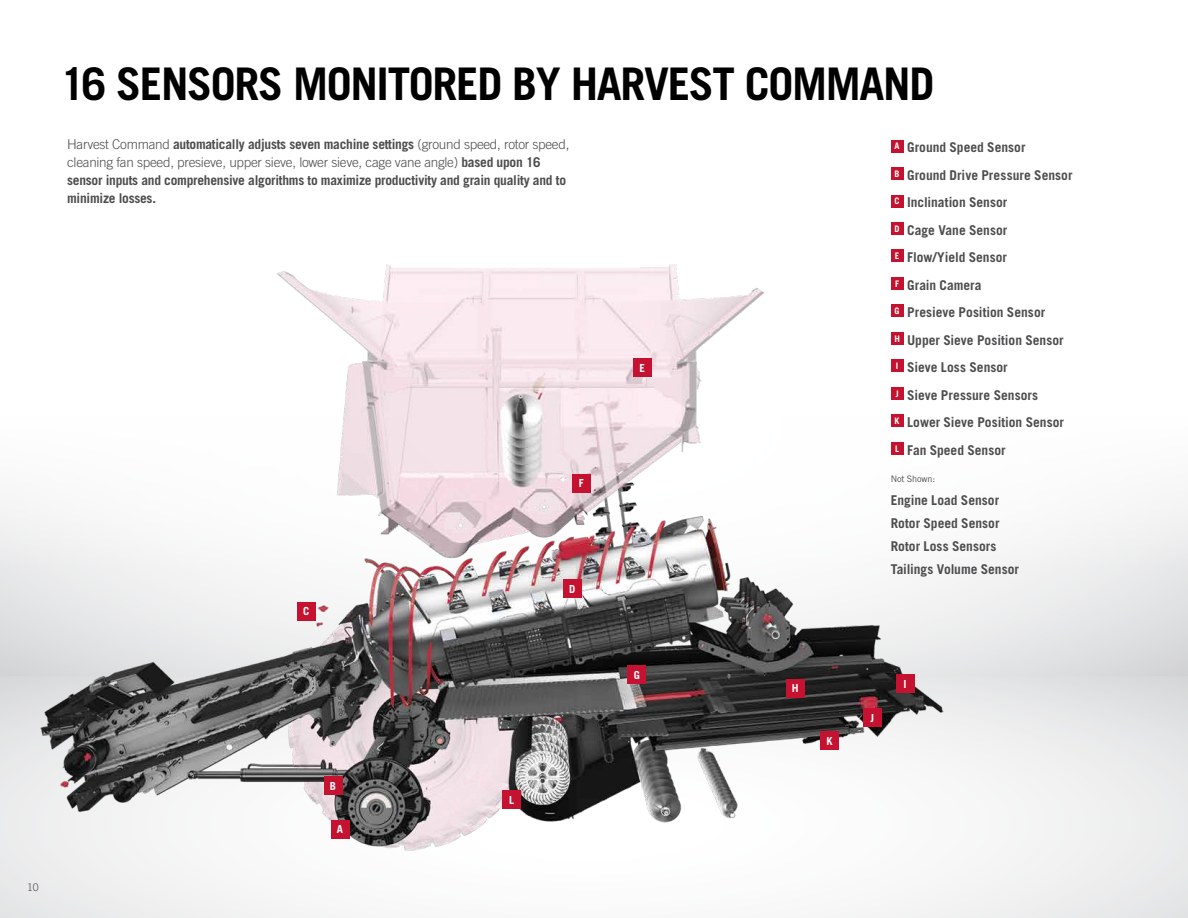
<style>
.page{position:relative;width:1188px;height:918px;background:#fff}
.page>*{position:absolute;margin:0;border:0;box-sizing:border-box;transform-origin:0 0}
.t1{font:700 45px "Trade Gothic LT Std";letter-spacing:-.03em;color:#000}
.t2{font:700 13.5px/27.5px "Trade Gothic LT Std";letter-spacing:-.005em;color:#4d4d4f}
.t3{font:700 11.1px "Trade Gothic LT Std";color:#fff}
.t4{font:300 10.5px "Trade Gothic LT Std";color:#4d4d4f}
.t5{font:9px "Trade Gothic LT Std";letter-spacing:-.01em;color:#4d4d4f}
.s1{font-weight:300}
</style>
<div class="page">
<div style="left:0;top:293px;width:1188px;height:393px;background:linear-gradient(to bottom,#fff,#e2e3e4)"></div>
<div style="left:0;top:677px;width:1188px;height:241px;background:linear-gradient(to bottom,#e4e5e6,#f7f7f7)"></div>
<img style="left:0;top:249px;width:970px;height:626px">
<div style="left:331px;top:820px;width:18px;height:18px;background:#c41230"></div>
<div style="left:324px;top:777px;width:18px;height:18px;background:#c41230"></div>
<div style="left:297px;top:602px;width:18px;height:18px;background:#c41230"></div>
<div style="left:563px;top:580px;width:18px;height:18px;background:#c41230"></div>
<div style="left:633px;top:359px;width:18px;height:18px;background:#c41230"></div>
<div style="left:572px;top:474px;width:18px;height:18px;background:#c41230"></div>
<div style="left:628px;top:666px;width:18px;height:18px;background:#c41230"></div>
<div style="left:786px;top:679px;width:18px;height:18px;background:#c41230"></div>
<div style="left:896px;top:675px;width:18px;height:18px;background:#c41230"></div>
<div style="left:863px;top:709px;width:18px;height:18px;background:#c41230"></div>
<div style="left:821px;top:732px;width:18px;height:18px;background:#c41230"></div>
<div style="left:503px;top:791px;width:18px;height:18px;background:#c41230"></div>
<div style="left:891px;top:140px;width:13px;height:13px;background:#c4122f"></div>
<div style="left:891px;top:167px;width:13px;height:13px;background:#c4122f"></div>
<div style="left:891px;top:195px;width:13px;height:13px;background:#c4122f"></div>
<div style="left:891px;top:222px;width:13px;height:13px;background:#c4122f"></div>
<div style="left:891px;top:250px;width:13px;height:12px;background:#c4122f"></div>
<div style="left:891px;top:277px;width:13px;height:13px;background:#c4122f"></div>
<div style="left:891px;top:304px;width:13px;height:13px;background:#c4122f"></div>
<div style="left:891px;top:332px;width:13px;height:13px;background:#c4122f"></div>
<div style="left:891px;top:359px;width:13px;height:13px;background:#c4122f"></div>
<div style="left:891px;top:387px;width:13px;height:13px;background:#c4122f"></div>
<div style="left:891px;top:414px;width:13px;height:13px;background:#c4122f"></div>
<div style="left:891px;top:442px;width:13px;height:13px;background:#c4122f"></div>
<svg style="left:1187px;top:293px;width:1px;height:166px"></svg>
<p class="t4" style="left:27px;top:881px;width:13px">10</p>
<h1 class="t1" style="left:60px;top:56px;width:875px">16 SENSORS MONITORED BY HARVEST COMMAND</h1>
<p class="t2" style="left:67px;top:135px;width:504px;line-height:18px"><span class="s1">Harvest Command</span> automatically adjusts seven machine settings <span class="s1">(ground speed, rotor speed, cleaning fan speed, presieve, upper sieve, lower sieve, cage vane angle)</span> based upon 16 sensor inputs and comprehensive algorithms to maximize productivity and grain quality and to minimize losses.</p>
<p class="t2" style="left:894px;top:134px;width:180px"><sup>A</sup> Ground Speed Sensor<br><sup>B</sup> Ground Drive Pressure Sensor<br><sup>C</sup> Inclination Sensor<br><sup>D</sup> Cage Vane Sensor<br><sup>E</sup> Flow/Yield Sensor<br><sup>F</sup> Grain Camera<br><sup>G</sup> Presieve Position Sensor<br><sup>H</sup> Upper Sieve Position Sensor<br><sup>I</sup> Sieve Loss Sensor<br><sup>J</sup> Sieve Pressure Sensors<br><sup>K</sup> Lower Sieve Position Sensor<br><sup>L</sup> Fan Speed Sensor</p>
<p class="t5" style="left:891px;top:473px;width:46px">Not Shown:</p>
<p class="t2" style="left:891px;top:488px;width:130px;line-height:23px">Engine Load Sensor<br>Rotor Speed Sensor<br>Rotor Loss Sensors<br>Tailings Volume Sensor</p>
<p class="t3" style="left:639px;top:361px;width:7px">E</p>
<p class="t3" style="left:579px;top:476px;width:6px">F</p>
<p class="t3" style="left:303px;top:605px;width:8px">C</p>
<p class="t3" style="left:330px;top:779px;width:8px">B</p>
<p class="t3" style="left:337px;top:822px;width:8px">A</p>
<p class="t3" style="left:569px;top:582px;width:8px">D</p>
<p class="t3" style="left:509px;top:793px;width:6px">L</p>
<p class="t3" style="left:634px;top:668px;width:8px">G</p>
<p class="t3" style="left:792px;top:681px;width:8px">H</p>
<p class="t3" style="left:827px;top:734px;width:8px">K</p>
<p class="t3" style="left:871px;top:711px;width:5px">J</p>
<p class="t3" style="left:903px;top:677px;width:5px">I</p>
</div>
